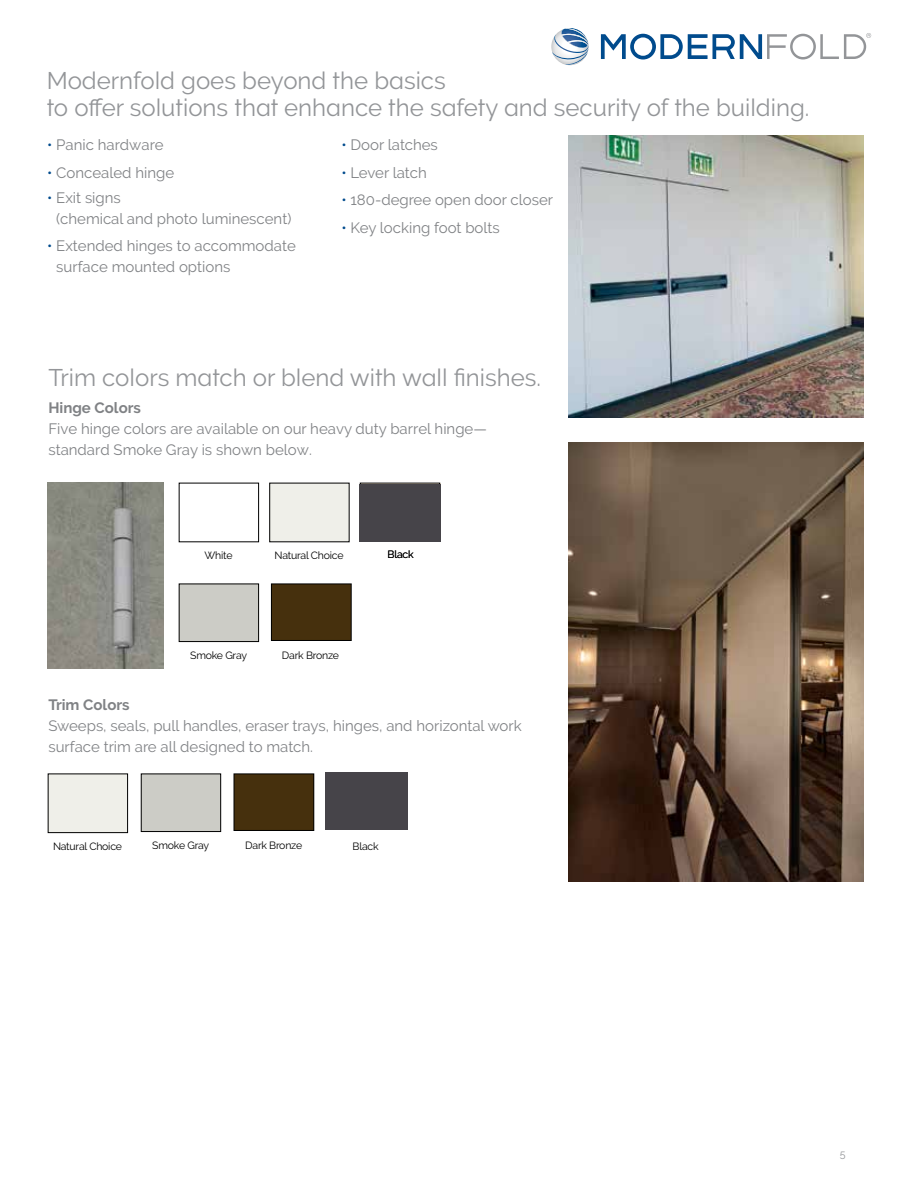
<style>
.page{position:relative;width:918px;height:1188px;background:#fff}
.page>*{position:absolute;margin:0;border:0;box-sizing:border-box;transform-origin:0 0}
.t1{font:24px/27px "Raleway";color:#939598}
.t2{font:15px/21px "Raleway";color:#808285}
.t3{font:700 15px "Raleway";color:#808285}
.t4{font:10.5px "Raleway";letter-spacing:-.02em;color:#000}
.t5{font:10.5px "Raleway";color:#939598}
.s1{color:#004b8d}
</style>
<div class="page">
<img style="left:568px;top:136px;width:296px;height:282px">
<img style="left:568px;top:443px;width:296px;height:438px">
<div style="left:48px;top:774px;width:80px;height:59px;background:#efefe9"></div>
<div style="left:48px;top:774px;width:80px;height:59px;border:1px solid #000"></div>
<div style="left:270px;top:483px;width:79px;height:59px;background:#efefe9"></div>
<div style="left:141px;top:774px;width:80px;height:58px;background:#ccccc6"></div>
<div style="left:141px;top:774px;width:80px;height:58px;border:1px solid #000"></div>
<div style="left:179px;top:584px;width:80px;height:58px;background:#ccccc6"></div>
<div style="left:179px;top:584px;width:80px;height:58px;border:1px solid #000"></div>
<div style="left:234px;top:774px;width:80px;height:56px;background:#46300d"></div>
<div style="left:234px;top:774px;width:80px;height:57px;border:1px solid #000"></div>
<div style="left:271px;top:584px;width:80px;height:56px;background:#46300d"></div>
<div style="left:271px;top:584px;width:81px;height:57px;border:1px solid #000"></div>
<img style="left:47px;top:483px;width:117px;height:186px">
<svg style="left:601px;top:33px;width:270px;height:27px"></svg>
<svg style="left:551px;top:28px;width:38px;height:37px"></svg>
<div style="left:325px;top:772px;width:82px;height:58px;background:#464449"></div>
<div style="left:359px;top:484px;width:81px;height:58px;background:#464449"></div>
<h1 class="t1" style="left:47px;top:67px;width:764px">Modernfold goes beyond the basics<br>to offer solutions that enhance the safety and security of the building.</h1>
<p class="t2" style="left:47px;top:134px;width:118px"><span class="s1">•</span> Panic hardware</p>
<p class="t2" style="left:47px;top:162px;width:129px"><span class="s1">•</span> Concealed hinge</p>
<p class="t2" style="left:56px;top:187px;width:237px;text-indent:-9px"><span class="s1">•</span> Exit signs<br>(chemical and photo luminescent)</p>
<p class="t2" style="left:56px;top:236px;width:241px;text-indent:-9px"><span class="s1">•</span> Extended hinges to accommodate surface mounted options</p>
<p class="t2" style="left:341px;top:134px;width:98px"><span class="s1">•</span> Door latches</p>
<p class="t2" style="left:341px;top:162px;width:87px"><span class="s1">•</span> Lever latch</p>
<p class="t2" style="left:341px;top:189px;width:213px"><span class="s1">•</span> 180-degree open door closer</p>
<p class="t2" style="left:341px;top:217px;width:160px"><span class="s1">•</span> Key locking foot bolts</p>
<h1 class="t1" style="left:48px;top:364px;width:494px">Trim colors match or blend with wall finishes.</h1>
<p class="t3" style="left:48px;top:399px;width:94px">Hinge Colors</p>
<p class="t2" style="left:48px;top:418px;width:440px">Five hinge colors are available on our heavy duty barrel hinge— standard Smoke Gray is shown below.</p>
<p class="t4" style="left:204px;top:550px;width:30px">White</p>
<p class="t4" style="left:275px;top:550px;width:71px">Natural Choice</p>
<p class="t4" style="left:190px;top:649px;width:58px">Smoke Gray</p>
<p class="t4" style="left:282px;top:649px;width:59px">Dark Bronze</p>
<p class="t4" style="left:388px;top:548px;width:28px">Black</p>
<p class="t3" style="left:48px;top:696px;width:83px">Trim Colors</p>
<p class="t2" style="left:48px;top:715px;width:475px">Sweeps, seals, pull handles, eraser trays, hinges, and horizontal work surface trim are all designed to match.</p>
<p class="t4" style="left:53px;top:840px;width:71px">Natural Choice</p>
<p class="t4" style="left:152px;top:839px;width:58px">Smoke Gray</p>
<p class="t4" style="left:245px;top:839px;width:59px">Dark Bronze</p>
<p class="t4" style="left:353px;top:840px;width:28px">Black</p>
<p class="t5" style="left:840px;top:1149px;width:7px">5</p>
</div>
